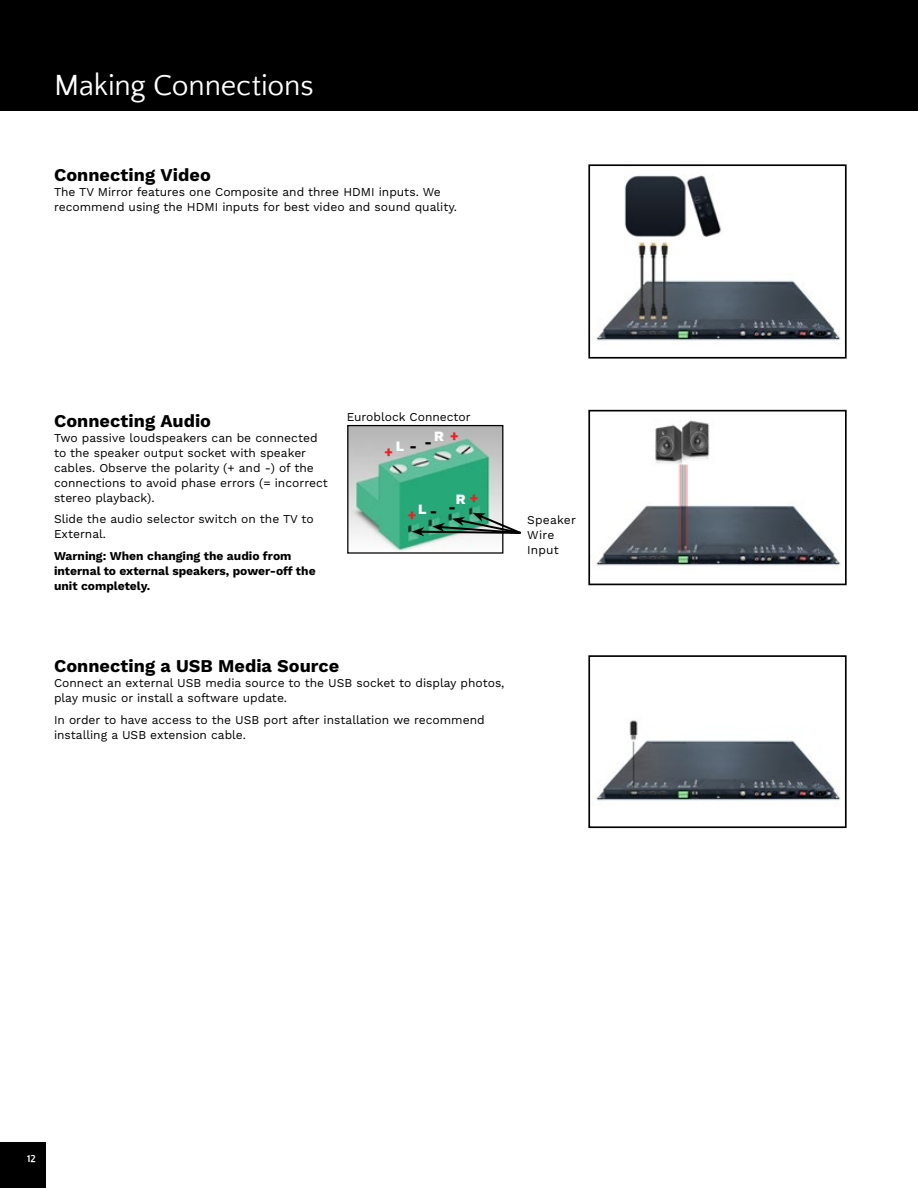
<style>
.page{position:relative;width:918px;height:1188px;background:#fff}
.page>*{position:absolute;margin:0;border:0;box-sizing:border-box;transform-origin:0 0}
.t1{font:30px "Quattrocento Sans";letter-spacing:-.005em;color:#fff}
.t2{font:700 18px "Work Sans";color:#000}
.t3{font:800 13.95px "Work Sans";color:#fff}
.t4{font:800 13.95px "Work Sans";color:#000}
.t5{font:800 13.95px "Work Sans";color:#ed1d24}
.t6{font:12px/15px "Work Sans";color:#000}
.t7{font:700 12px/15px "Work Sans";color:#000}
.t8{font:700 10.5px "Quattrocento Sans";color:#fff}
.s1{color:#000}
.s2{color:#ed1d24}
</style>
<div class="page">
<div style="left:0;top:1142px;width:46px;height:46px;background:#000"></div>
<div style="left:0;top:0;width:916px;height:111px;background:#000"></div>
<img style="left:596px;top:175px;width:245px;height:166px">
<div style="left:588px;top:164px;width:259px;height:195px;border:2px solid #000"></div>
<img style="left:596px;top:720px;width:245px;height:81px">
<div style="left:588px;top:655px;width:259px;height:173px;border:2px solid #000"></div>
<img style="left:596px;top:420px;width:245px;height:146px">
<div style="left:588px;top:410px;width:259px;height:175px;border:2px solid #000"></div>
<img style="left:349px;top:427px;width:152px;height:125px">
<div style="left:347px;top:425px;width:156px;height:129px;border:1px solid #000"></div>
<svg style="left:412px;top:513px;width:109px;height:23px;background:#588e7a"></svg>
<hr style="left:916px;top:0;width:2px;height:111px;background:#000">
<h1 class="t1" style="left:54px;top:70px;width:261px">Making Connections</h1>
<h2 class="t2" style="left:54px;top:165px;width:158px">Connecting Video</h2>
<p class="t6" style="left:54px;top:185px;width:405px">The TV Mirror features one Composite and three HDMI inputs. We recommend using the HDMI inputs for best video and sound quality.</p>
<h2 class="t2" style="left:54px;top:410px;width:159px">Connecting Audio</h2>
<p class="t6" style="left:54px;top:431px;width:275px">Two passive loudspeakers can be connected to the speaker output socket with speaker cables. Observe the polarity (+ and -) of the connections to avoid phase errors (= incorrect stereo playback).</p>
<p class="t6" style="left:54px;top:512px;width:261px">Slide the audio selector switch on the TV to<br>External.</p>
<p class="t7" style="left:54px;top:549px;width:263px">Warning: When changing the audio from internal to external speakers, power-off the unit completely.</p>
<p class="t6" style="left:347px;top:410px;width:126px">Euroblock Connector</p>
<p class="t3" style="left:396px;top:438px;width:23px">L <span class="s1">-</span></p>
<p class="t5" style="left:384px;top:445px;width:10px">+</p>
<p class="t3" style="left:434px;top:429px;width:11px">R</p>
<p class="t5" style="left:450px;top:429px;width:10px">+</p>
<p class="t4" style="left:424px;top:434px;width:9px">-</p>
<p class="t3" style="left:418px;top:501px;width:10px">L</p>
<p class="t4" style="left:430px;top:503px;width:9px">-</p>
<p class="t5" style="left:408px;top:508px;width:10px">+</p>
<p class="t3" style="left:456px;top:491px;width:24px">R <span class="s2">+</span></p>
<p class="t4" style="left:449px;top:499px;width:9px">-</p>
<p class="t6" style="left:527px;top:513px;width:50px">Speaker<br>Wire<br>Input</p>
<h2 class="t2" style="left:54px;top:655px;width:287px">Connecting a USB Media Source</h2>
<p class="t6" style="left:54px;top:676px;width:452px">Connect an external USB media source to the USB socket to display photos, play music or install a software update.</p>
<p class="t6" style="left:54px;top:713px;width:432px">In order to have access to the USB port after installation we recommend installing a USB extension cable.</p>
<p class="t8" style="left:27px;top:1153px;width:10px">12</p>
</div>
